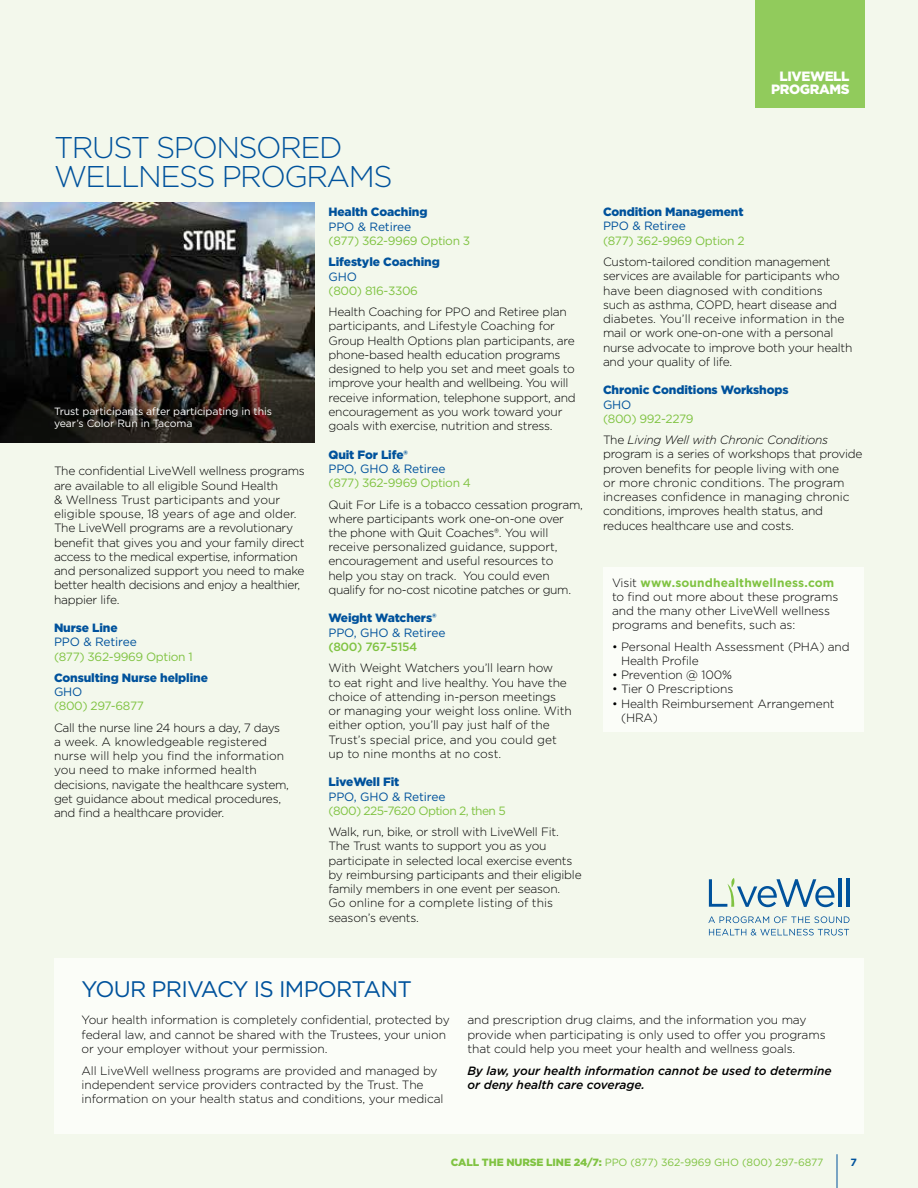
<style>
.page{position:relative;width:918px;height:1188px;background:#f3f8ec}
.page>*{position:absolute;margin:0;border:0;box-sizing:border-box;transform-origin:0 0}
.t1{font:300 30px/28.5px "Gotham";letter-spacing:-.05em;color:#00529c}
.t2{font:22.5px "Gotham";letter-spacing:-.035em;color:#00529c}
.t3{font:900 13.5px/13.5px "Gotham";letter-spacing:-.03em;color:#fff;text-align:right}
.t4{font:300 12px/14.2px "Gotham";letter-spacing:-.02em;color:#000}
.t5{font:900 12px "Gotham";letter-spacing:-.01em;color:#00529c}
.t6{font:12px "Gotham";letter-spacing:-.03em;color:#80c342}
.t7{font:12px "Gotham";letter-spacing:-.01em;color:#00529c}
.t8{font:italic 500 12px/14.2px "Gotham";color:#000}
.t9{font:italic 300 12px/21.3px "Gotham";letter-spacing:-.02em;color:#000}
.t10{font:12px "Gotham";letter-spacing:-.05em;color:#80c342}
.t11{font:500 12px "Gotham";letter-spacing:-.03em;color:#80c342}
.t12{font:10.5px/12px "Gotham";letter-spacing:-.01em;color:#fff}
.t13{font:10.5px "Gotham";letter-spacing:-.01em;color:#80c342}
.t14{font:700 10.5px "Gotham";color:#00529c}
.s1{font-weight:400;font-style:normal;color:#80c342}
.s2{font-style:normal}
.s3{font-weight:700;color:#80c342}
.s4{font-weight:900}
</style>
<div class="page">
<div style="left:755px;top:0;width:110px;height:108px;background:#91cb5c"></div>
<hr style="left:837px;top:1154px;width:1px;height:34px;background:#00529c">
<div style="left:603px;top:567px;width:261px;height:165px;background:#fbfdf8"></div>
<div style="left:54px;top:958px;width:810px;height:176px;background:#fbfdf8"></div>
<img style="left:0;top:202px;width:315px;height:145px">
<img style="left:0;top:347px;width:315px;height:96px">
<hr style="left:838px;top:878px;width:3px;height:29px;background:#00529c">
<hr style="left:846px;top:878px;width:3px;height:29px;background:#00529c">
<svg style="left:709px;top:878px;width:125px;height:29px"></svg>
<svg style="left:708px;top:916px;width:142px;height:7px"></svg>
<svg style="left:709px;top:929px;width:140px;height:7px"></svg>
<h1 class="t1" style="left:54px;top:132px;width:340px">TRUST SPONSORED<br>WELLNESS PROGRAMS</h1>
<p class="t12" style="left:54px;top:405px;width:219px">Trust participants after participating in this year’s Color Run in Tacoma</p>
<p class="t4" style="left:54px;top:464px;width:252px">The confidential LiveWell wellness programs are available to all eligible Sound Health<br>&amp; Wellness Trust participants and your eligible spouse, 18 years of age and older.<br>The LiveWell programs are a revolutionary benefit that gives you and your family direct access to the medical expertise, information and personalized support you need to make better health decisions and enjoy a healthier, happier life.</p>
<p class="t5" style="left:54px;top:620px;width:65px">Nurse Line</p>
<p class="t7" style="left:54px;top:634px;width:84px">PPO &amp; Retiree</p>
<p class="t6" style="left:54px;top:649px;width:140px">(877) 362-9969 Option 1</p>
<p class="t5" style="left:54px;top:669px;width:155px">Consulting Nurse helpline</p>
<p class="t7" style="left:54px;top:684px;width:30px">GHO</p>
<p class="t6" style="left:54px;top:698px;width:91px">(800) 297-6877</p>
<p class="t4" style="left:54px;top:720px;width:236px">Call the nurse line 24 hours a day, 7 days a week. A knowledgeable registered nurse will help you find the information you need to make informed health decisions, navigate the healthcare system, get guidance about medical procedures, and find a healthcare provider.</p>
<p class="t5" style="left:328px;top:204px;width:101px">Health Coaching</p>
<p class="t7" style="left:328px;top:219px;width:84px">PPO &amp; Retiree</p>
<p class="t6" style="left:328px;top:233px;width:143px">(877) 362-9969 Option 3</p>
<p class="t5" style="left:328px;top:254px;width:113px">Lifestyle Coaching</p>
<p class="t7" style="left:328px;top:269px;width:30px">GHO</p>
<p class="t6" style="left:328px;top:283px;width:91px">(800) 816-3306</p>
<p class="t4" style="left:328px;top:305px;width:249px">Health Coaching for PPO and Retiree plan participants, and Lifestyle Coaching for Group Health Options plan participants, are phone-based health education programs designed to help you set and meet goals to improve your health and wellbeing. You will receive information, telephone support, and encouragement as you work toward your goals with exercise, nutrition and stress.</p>
<p class="t5" style="left:328px;top:446px;width:81px">Quit For Life®</p>
<p class="t7" style="left:328px;top:461px;width:118px">PPO, GHO &amp; Retiree</p>
<p class="t6" style="left:328px;top:475px;width:144px">(877) 362-9969 Option 4</p>
<p class="t4" style="left:328px;top:497px;width:256px">Quit For Life is a tobacco cessation program, where participants work one-on-one over the phone with Quit Coaches®. You will receive personalized guidance, support, encouragement and useful resources to<br>help you stay on track. You could even qualify for no-cost nicotine patches or gum.</p>
<p class="t5" style="left:329px;top:610px;width:109px">Weight Watchers®</p>
<p class="t7" style="left:329px;top:625px;width:118px">PPO, GHO &amp; Retiree</p>
<p class="t11" style="left:329px;top:639px;width:90px">(800) 767-5154</p>
<p class="t4" style="left:329px;top:661px;width:245px">With Weight Watchers you’ll learn how<br>to eat right and live healthy. You have the choice of attending in-person meetings<br>or managing your weight loss online. With either option, you’ll pay just half of the Trust’s special price, and you could get up to nine months at no cost.</p>
<p class="t5" style="left:329px;top:774px;width:72px">LiveWell Fit</p>
<p class="t7" style="left:329px;top:789px;width:118px">PPO, GHO &amp; Retiree</p>
<p class="t10" style="left:329px;top:803px;width:179px">(800) 225-7620 Option 2, then 5</p>
<p class="t4" style="left:328px;top:824px;width:255px">Walk, run, bike, or stroll with LiveWell Fit.<br>The Trust wants to support you as you participate in selected local exercise events by reimbursing participants and their eligible family members in one event per season.<br>Go online for a complete listing of this season’s events.</p>
<p class="t3" style="left:771px;top:69px;width:80px">LIVEWELL<br>PROGRAMS</p>
<p class="t5" style="left:603px;top:204px;width:142px">Condition Management</p>
<p class="t7" style="left:603px;top:219px;width:84px">PPO &amp; Retiree</p>
<p class="t6" style="left:603px;top:233px;width:143px">(877) 362-9969 Option 2</p>
<p class="t4" style="left:603px;top:254px;width:251px">Custom-tailored condition management services are available for participants who have been diagnosed with conditions such as asthma, COPD, heart disease and diabetes. You’ll receive information in the mail or work one-on-one with a personal nurse advocate to improve both your health and your quality of life.</p>
<p class="t5" style="left:603px;top:382px;width:187px">Chronic Conditions Workshops</p>
<p class="t7" style="left:603px;top:397px;width:30px">GHO</p>
<p class="t9" style="left:603px;top:408px;width:227px"><span class="s1">(800) 992-2279<br></span><span class="s2">The</span> Living Well with Chronic Conditions</p>
<p class="t4" style="left:603px;top:447px;width:261px">program is a series of workshops that provide proven benefits for people living with one<br>or more chronic conditions. The program increases confidence in managing chronic conditions, improves health status, and reduces healthcare use and costs.</p>
<p class="t4" style="left:612px;top:575px;width:228px">Visit <span class="s3">www.soundhealthwellness.com </span>to find out more about these programs and the many other LiveWell wellness programs and benefits, such as:</p>
<p class="t4" style="left:621px;top:639px;width:230px;text-indent:-9px">• Personal Health Assessment (PHA) and<br>Health Profile</p>
<p class="t4" style="left:612px;top:668px;width:122px">• Prevention @ 100%</p>
<p class="t4" style="left:612px;top:682px;width:123px">• Tier 0 Prescriptions</p>
<p class="t4" style="left:621px;top:696px;width:215px;text-indent:-9px">• Health Reimbursement Arrangement (HRA)</p>
<h2 class="t2" style="left:82px;top:975px;width:332px">YOUR PRIVACY IS IMPORTANT</h2>
<p class="t4" style="left:82px;top:1013px;width:370px">Your health information is completely confidential, protected by federal law, and cannot be shared with the Trustees, your union or your employer without your permission.</p>
<p class="t4" style="left:82px;top:1063px;width:364px">All LiveWell wellness programs are provided and managed by independent service providers contracted by the Trust. The information on your health status and conditions, your medical</p>
<p class="t4" style="left:467px;top:1013px;width:360px">and prescription drug claims, and the information you may provide when participating is only used to offer you programs that could help you meet your health and wellness goals.</p>
<p class="t8" style="left:467px;top:1063px;width:366px">By law, your health information cannot be used to determine or deny health care coverage.</p>
<p class="t13" style="left:451px;top:1156px;width:374px"><span class="s4">CALL THE NURSE LINE 24/7:</span> PPO (877) 362-9969 GHO (800) 297-6877</p>
<p class="t14" style="left:850px;top:1155px;width:8px">7</p>
</div>
